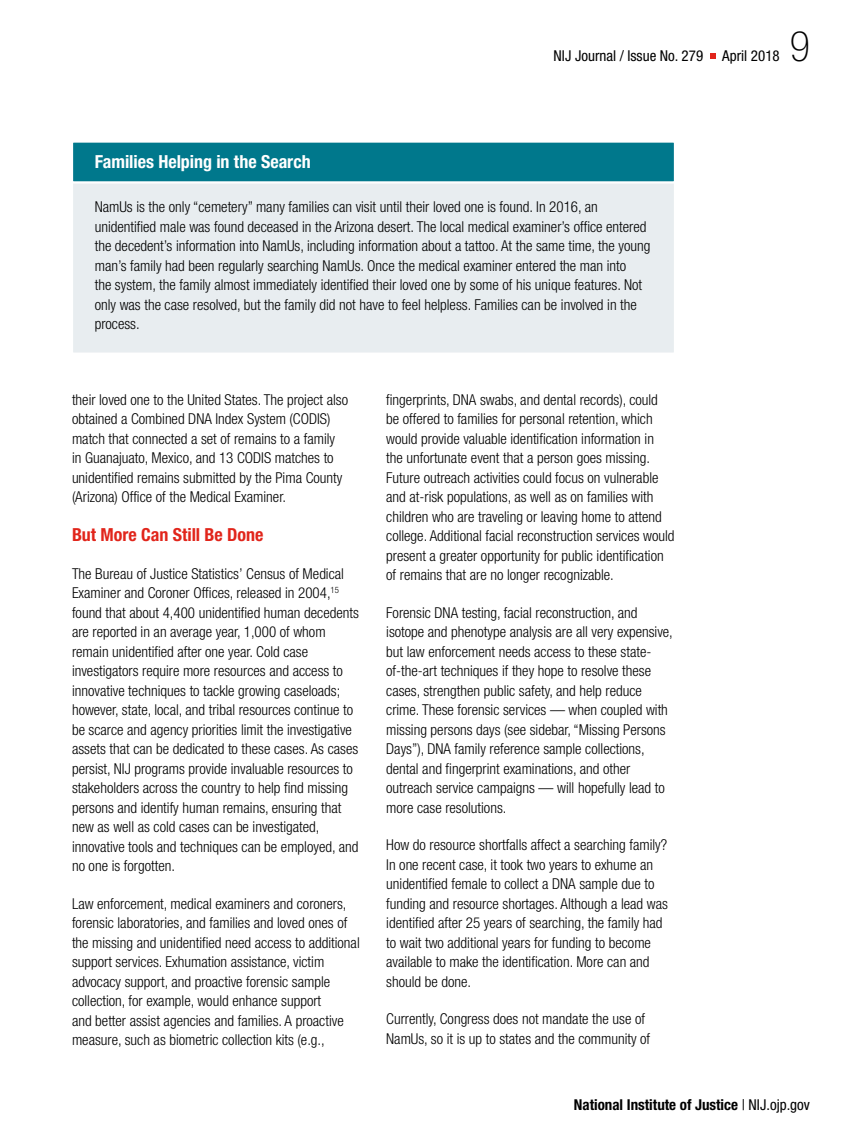
<style>
.page{position:relative;width:864px;height:1134px;background:#fff}
.page>*{position:absolute;margin:0;border:0;box-sizing:border-box;transform-origin:0 0}
.t1{font:100 condensed 42px "Helvetica Neue LT Std";color:#000}
.t2{font:700 condensed 18px "Helvetica Neue LT Std";letter-spacing:-.005em;color:#fff}
.t3{font:700 condensed 18px "Helvetica Neue LT Std";color:#e1251b}
.t4{font:300 condensed 15px/19.5px "Helvetica Neue LT Std";color:#000}
.t5{font:700 condensed 15px "Helvetica Neue LT Std";color:#000}
.t6{font:condensed 15px "Helvetica Neue LT Std";color:#000}
.s1{font-weight:400}
</style>
<div class="page">
<svg style="left:710px;top:53px;width:6px;height:5px"></svg>
<div style="left:72px;top:142px;width:603px;height:212px;background:#e8edf0"></div>
<div style="left:71px;top:140px;width:605px;height:215px;border:2px solid #fff"></div>
<div style="left:72px;top:142px;width:603px;height:40px;background:#00788c"></div>
<div style="left:71px;top:140px;width:605px;height:44px;border:2px solid #fff"></div>
<p class="t6" style="left:554px;top:48px;width:151px">NIJ Journal / Issue No. 279</p>
<p class="t6" style="left:722px;top:48px;width:59px">April 2018</p>
<h1 class="t1" style="left:790px;top:23px;width:22px">9</h1>
<p class="t2" style="left:95px;top:151px;width:217px">Families Helping in the Search</p>
<p class="t4" style="left:95px;top:197px;width:557px">NamUs is the only “cemetery” many families can visit until their loved one is found. In 2016, an unidentified male was found deceased in the Arizona desert. The local medical examiner’s office entered the decedent’s information into NamUs, including information about a tattoo. At the same time, the young man’s family had been regularly searching NamUs. Once the medical examiner entered the man into<br>the system, the family almost immediately identified their loved one by some of his unique features. Not only was the case resolved, but the family did not have to feel helpless. Families can be involved in the process.</p>
<p class="t4" style="left:72px;top:389px;width:278px">their loved one to the United States. The project also obtained a Combined DNA Index System (CODIS) match that connected a set of remains to a family in Guanajuato, Mexico, and 13 CODIS matches to unidentified remains submitted by the Pima County (Arizona) Office of the Medical Examiner.</p>
<p class="t3" style="left:72px;top:524px;width:193px">But More Can Still Be Done</p>
<p class="t4" style="left:72px;top:563px;width:288px">The Bureau of Justice Statistics’ Census of Medical Examiner and Coroner Offices, released in 2004,<sup>15 </sup>found that about 4,400 unidentified human decedents are reported in an average year, 1,000 of whom remain unidentified after one year. Cold case investigators require more resources and access to innovative techniques to tackle growing caseloads; however, state, local, and tribal resources continue to be scarce and agency priorities limit the investigative assets that can be dedicated to these cases. As cases persist, NIJ programs provide invaluable resources to stakeholders across the country to help find missing persons and identify human remains, ensuring that new as well as cold cases can be investigated, innovative tools and techniques can be employed, and no one is forgotten.</p>
<p class="t4" style="left:72px;top:893px;width:289px">Law enforcement, medical examiners and coroners, forensic laboratories, and families and loved ones of the missing and unidentified need access to additional support services. Exhumation assistance, victim advocacy support, and proactive forensic sample collection, for example, would enhance support<br>and better assist agencies and families. A proactive measure, such as biometric collection kits (e.g.,</p>
<p class="t4" style="left:386px;top:389px;width:290px">fingerprints, DNA swabs, and dental records), could be offered to families for personal retention, which would provide valuable identification information in<br>the unfortunate event that a person goes missing.<br>Future outreach activities could focus on vulnerable and at-risk populations, as well as on families with children who are traveling or leaving home to attend college. Additional facial reconstruction services would present a greater opportunity for public identification of remains that are no longer recognizable.</p>
<p class="t4" style="left:386px;top:602px;width:288px">Forensic DNA testing, facial reconstruction, and isotope and phenotype analysis are all very expensive, but law enforcement needs access to these state&shy;of-the-art techniques if they hope to resolve these cases, strengthen public safety, and help reduce crime. These forensic services — when coupled with missing persons days (see sidebar, “Missing Persons Days”), DNA family reference sample collections, dental and fingerprint examinations, and other outreach service campaigns — will hopefully lead to more case resolutions.</p>
<p class="t4" style="left:386px;top:835px;width:283px">How do resource shortfalls affect a searching family?<br>In one recent case, it took two years to exhume an unidentified female to collect a DNA sample due to funding and resource shortages. Although a lead was identified after 25 years of searching, the family had to wait two additional years for funding to become available to make the identification. More can and should be done.</p>
<p class="t4" style="left:386px;top:1009px;width:266px">Currently, Congress does not mandate the use of<br>NamUs, so it is up to states and the community of</p>
<p class="t5" style="left:574px;top:1095px;width:238px">National Institute of Justice <span class="s1">| NIJ.ojp.gov</span></p>
</div>
